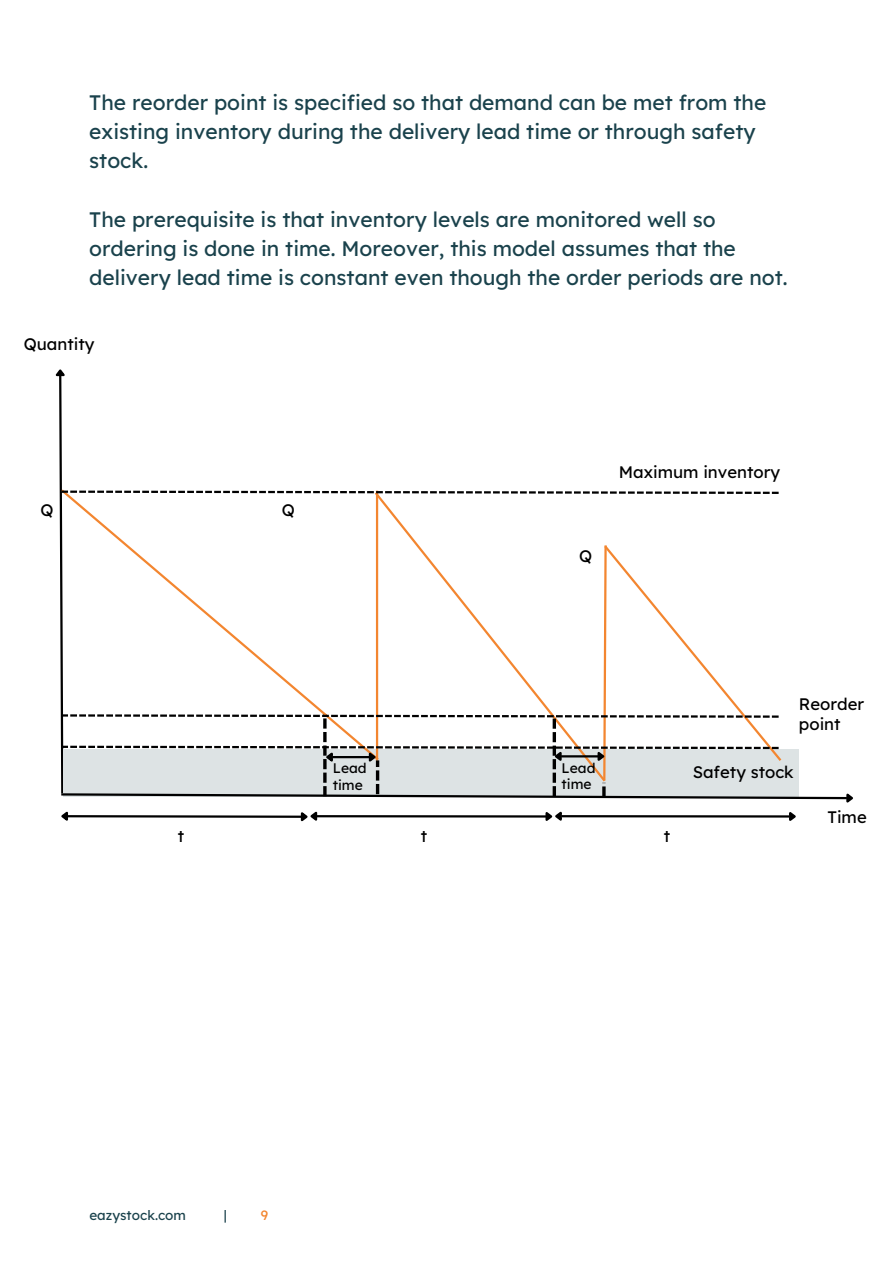
<style>
.page{position:relative;width:893px;height:1264px;background:#fff}
.page>*{position:absolute;margin:0;border:0;box-sizing:border-box;transform-origin:0 0}
.t1{font:21px/29.2px "Lexend";color:#1a424c}
.t2{font:16.65px "Lexend";color:#000}
.t3{font:13.95px "Lexend";color:#000}
.t4{font:13.5px "Lexend";color:#1a424c}
.t5{font:13.5px "Lexend";color:#f38630}
</style>
<div class="page">
<svg style="left:55px;top:369px;width:798px;height:453px"></svg>
<p class="t1" style="left:89px;top:87px;width:678px">The reorder point is specified so that demand can be met from the existing inventory during the delivery lead time or through safety stock.</p>
<p class="t1" style="left:89px;top:204px;width:699px">The prerequisite is that inventory levels are monitored well so ordering is done in time. Moreover, this model assumes that the delivery lead time is constant even though the order periods are not.</p>
<p class="t2" style="left:24px;top:333px;width:72px">Quantity</p>
<p class="t2" style="left:40px;top:499px;width:15px">Q</p>
<p class="t2" style="left:282px;top:499px;width:15px">Q</p>
<p class="t3" style="left:333px;top:759px;width:36px">Lead</p>
<p class="t3" style="left:333px;top:776px;width:32px">time</p>
<p class="t2" style="left:579px;top:545px;width:15px">Q</p>
<p class="t2" style="left:619px;top:461px;width:163px">Maximum inventory</p>
<p class="t3" style="left:561px;top:758px;width:36px">Lead</p>
<p class="t3" style="left:561px;top:775px;width:32px">time</p>
<p class="t2" style="left:798px;top:693px;width:67px">Reorder</p>
<p class="t2" style="left:798px;top:713px;width:43px">point</p>
<p class="t2" style="left:692px;top:761px;width:103px">Safety stock</p>
<p class="t2" style="left:827px;top:806px;width:41px">Time</p>
<p class="t2" style="left:178px;top:825px;width:8px">t</p>
<p class="t2" style="left:420px;top:825px;width:8px">t</p>
<p class="t2" style="left:663px;top:825px;width:8px">t</p>
<p class="t4" style="left:89px;top:1205px;width:98px">eazystock.com</p>
<p class="t4" style="left:224px;top:1205px;width:5px">|</p>
<p class="t5" style="left:261px;top:1205px;width:9px">9</p>
</div>
